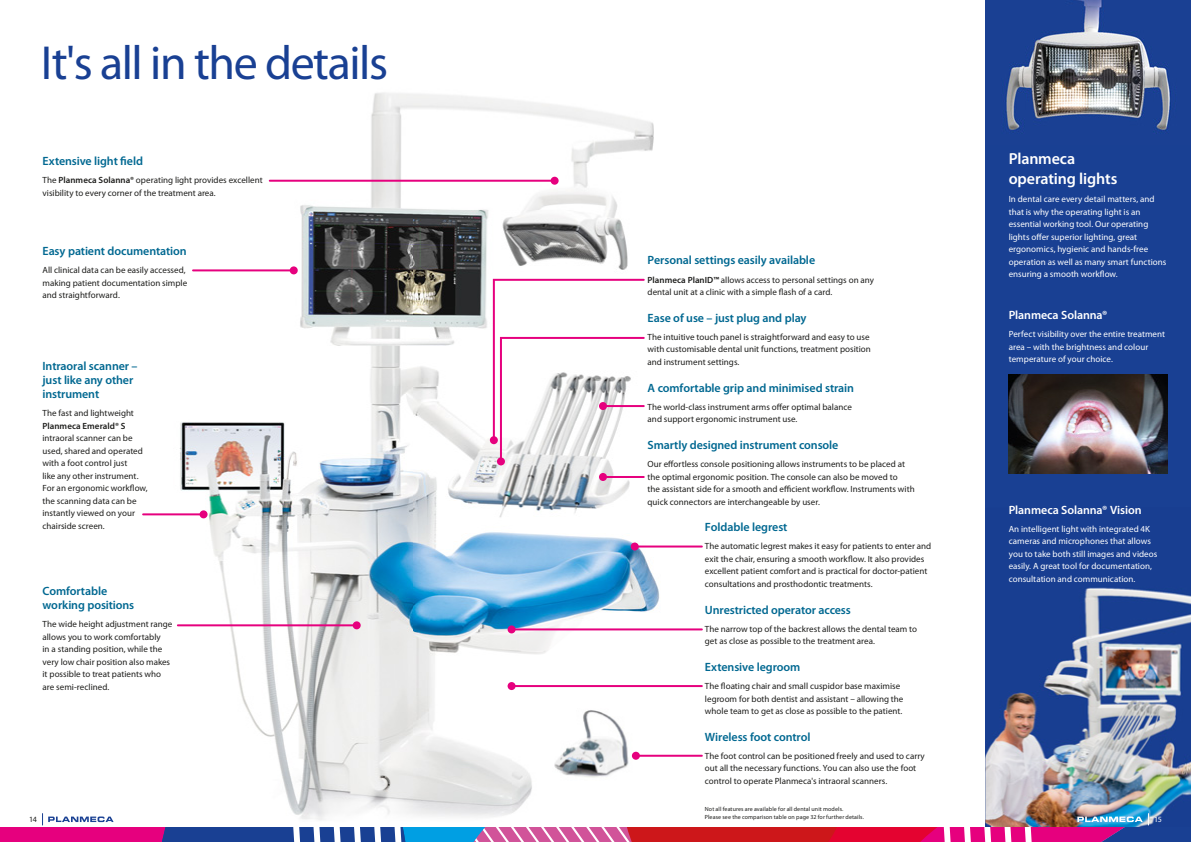
<style>
.page{position:relative;width:1191px;height:842px;background:#fff}
.page>*{position:absolute;margin:0;border:0;box-sizing:border-box;transform-origin:0 0}
.t1{font:48px "Myriad Pro";letter-spacing:-.03em;color:#194093}
.t2{font:600 16px/20px "Myriad Pro";letter-spacing:-.01em;color:#fff}
.t3{font:600 12px/14px "Myriad Pro";letter-spacing:-.01em;color:#006891}
.t4{font:600 12px "Myriad Pro";letter-spacing:-.01em;color:#fff}
.t5{font:9px/12.5px "Myriad Pro";color:#1d1d1b}
.t6{font:9px/12.5px "Myriad Pro";color:#fff}
.t7{font:600 9px "Myriad Pro";letter-spacing:.005em;color:#1d1d1b}
.t8{font:8px "Myriad Pro";color:#1d1d1b}
.t9{font:8px "Myriad Pro";color:#fff}
.t10{font:6px/8px "Myriad Pro";letter-spacing:.015em;color:#1d1d1b}
.s1{font-weight:600}
</style>
<div class="page">
<img style="left:166px;top:93px;width:495px;height:539px">
<img style="left:231px;top:632px;width:288px;height:181px">
<img style="left:513px;top:692px;width:190px;height:121px">
<div style="left:985px;top:0;width:206px;height:842px;background:#194093"></div>
<img style="left:985px;top:587px;width:206px;height:226px">
<img style="left:1006px;top:0;width:165px;height:134px">
<svg style="left:0;top:813px;width:1162px;height:29px"></svg>
<hr style="left:177px;top:624px;width:181px;height:2px;background:#e6007e">
<div style="left:353px;top:621px;width:8px;height:8px;background:#e6007e;border-radius:50%"></div>
<hr style="left:269px;top:180px;width:286px;height:2px;background:#e6007e">
<div style="left:550px;top:177px;width:8px;height:8px;background:#e6007e;border-radius:50%"></div>
<hr style="left:192px;top:269px;width:103px;height:2px;background:#e6007e">
<div style="left:290px;top:266px;width:8px;height:8px;background:#e6007e;border-radius:50%"></div>
<hr style="left:142px;top:513px;width:62px;height:2px;background:#e6007e">
<div style="left:199px;top:510px;width:8px;height:8px;background:#e6007e;border-radius:50%"></div>
<hr style="left:635px;top:755px;width:68px;height:2px;background:#e6007e">
<div style="left:632px;top:752px;width:8px;height:8px;background:#e6007e;border-radius:50%"></div>
<hr style="left:634px;top:545px;width:69px;height:2px;background:#e6007e">
<div style="left:630px;top:542px;width:8px;height:8px;background:#e6007e;border-radius:50%"></div>
<hr style="left:510px;top:628px;width:193px;height:2px;background:#e6007e">
<div style="left:507px;top:625px;width:8px;height:8px;background:#e6007e;border-radius:50%"></div>
<hr style="left:510px;top:685px;width:193px;height:2px;background:#e6007e">
<div style="left:507px;top:682px;width:8px;height:8px;background:#e6007e;border-radius:50%"></div>
<hr style="left:602px;top:476px;width:42px;height:2px;background:#e6007e">
<div style="left:599px;top:473px;width:8px;height:8px;background:#e6007e;border-radius:50%"></div>
<img style="left:1008px;top:375px;width:159px;height:99px">
<div style="left:490px;top:436px;width:8px;height:8px;background:#e6007e;border-radius:50%"></div>
<svg style="left:493px;top:279px;width:151px;height:183px"></svg>
<div style="left:497px;top:457px;width:8px;height:8px;background:#e6007e;border-radius:50%"></div>
<h1 class="t1" style="left:41px;top:44px;width:349px">It's all in the details</h1>
<h3 class="t3" style="left:43px;top:155px;width:102px">Extensive light field</h3>
<p class="t5" style="left:43px;top:175px;width:222px">The <span class="s1">Planmeca Solanna®</span> operating light provides excellent visibility to every corner of the treatment area.</p>
<h3 class="t3" style="left:43px;top:245px;width:146px">Easy patient documentation</h3>
<p class="t5" style="left:43px;top:265px;width:146px">All clinical data can be easily accessed, making patient documentation simple and straightforward.</p>
<h3 class="t3" style="left:43px;top:360px;width:97px">Intraoral scanner – just like any other instrument</h3>
<p class="t5" style="left:43px;top:407px;width:93px">The fast and lightweight</p>
<p class="t7" style="left:43px;top:422px;width:84px">Planmeca Emerald® S</p>
<p class="t5" style="left:43px;top:432px;width:107px">intraoral scanner can be used, shared and operated with a foot control just<br>like any other instrument.<br>For an ergonomic workflow, the scanning data can be instantly viewed on your chairside screen.</p>
<h3 class="t3" style="left:43px;top:585px;width:93px">Comfortable working positions</h3>
<p class="t5" style="left:43px;top:619px;width:131px">The wide height adjustment range allows you to work comfortably<br>in a standing position, while the very low chair position also makes it possible to treat patients who are semi-reclined.</p>
<h3 class="t3" style="left:647px;top:254px;width:169px">Personal settings easily available</h3>
<p class="t5" style="left:647px;top:274px;width:228px"><span class="s1">Planmeca PlanID™</span> allows access to personal settings on any dental unit at a clinic with a simple flash of a card.</p>
<h3 class="t3" style="left:647px;top:312px;width:160px">Ease of use – just plug and play</h3>
<p class="t5" style="left:647px;top:331px;width:225px">The intuitive touch panel is straightforward and easy to use with customisable dental unit functions, treatment position and instrument settings.</p>
<h3 class="t3" style="left:647px;top:381px;width:208px">A comfortable grip and minimised strain</h3>
<p class="t5" style="left:647px;top:401px;width:206px">The world-class instrument arms offer optimal balance and support ergonomic instrument use.</p>
<h3 class="t3" style="left:647px;top:439px;width:192px">Smartly designed instrument console</h3>
<p class="t5" style="left:647px;top:458px;width:269px">Our effortless console positioning allows instruments to be placed at the optimal ergonomic position. The console can also be moved to<br>the assistant side for a smooth and efficient workflow. Instruments with quick connectors are interchangeable by user.</p>
<h3 class="t3" style="left:705px;top:521px;width:84px">Foldable legrest</h3>
<p class="t5" style="left:705px;top:541px;width:228px">The automatic legrest makes it easy for patients to enter and exit the chair, ensuring a smooth workflow. It also provides excellent patient comfort and is practical for doctor-patient consultations and prosthodontic treatments.</p>
<h3 class="t3" style="left:705px;top:603px;width:147px">Unrestricted operator access</h3>
<p class="t5" style="left:705px;top:623px;width:214px">The narrow top of the backrest allows the dental team to get as close as possible to the treatment area.</p>
<h3 class="t3" style="left:705px;top:661px;width:97px">Extensive legroom</h3>
<p class="t5" style="left:705px;top:680px;width:200px">The floating chair and small cuspidor base maximise legroom for both dentist and assistant – allowing the whole team to get as close as possible to the patient.</p>
<h3 class="t3" style="left:705px;top:731px;width:107px">Wireless foot control</h3>
<p class="t5" style="left:705px;top:750px;width:221px">The foot control can be positioned freely and used to carry out all the necessary functions. You can also use the foot control to operate Planmeca's intraoral scanners.</p>
<h2 class="t2" style="left:1008px;top:150px;width:110px">Planmeca operating lights</h2>
<p class="t6" style="left:1008px;top:194px;width:159px">In dental care every detail matters, and that is why the operating light is an essential working tool. Our operating lights offer superior lighting, great ergonomics, hygienic and hands-free operation as well as many smart functions ensuring a smooth workflow.</p>
<h3 class="t4" style="left:1008px;top:310px;width:100px">Planmeca Solanna®</h3>
<p class="t6" style="left:1008px;top:328px;width:158px">Perfect visibility over the entire treatment area – with the brightness and colour temperature of your choice.</p>
<h3 class="t4" style="left:1008px;top:505px;width:134px">Planmeca Solanna® Vision</h3>
<p class="t6" style="left:1008px;top:523px;width:150px">An intelligent light with integrated 4K cameras and microphones that allows you to take both still images and videos easily. A great tool for documentation, consultation and communication.</p>
<p class="t10" style="left:705px;top:806px;width:160px">Not all features are available for all dental unit models.<br>Please see the comparison table on page 32 for further details.</p>
<p class="t8" style="left:29px;top:816px;width:9px">14</p>
<p class="t9" style="left:1154px;top:816px;width:9px">15</p>
</div>
